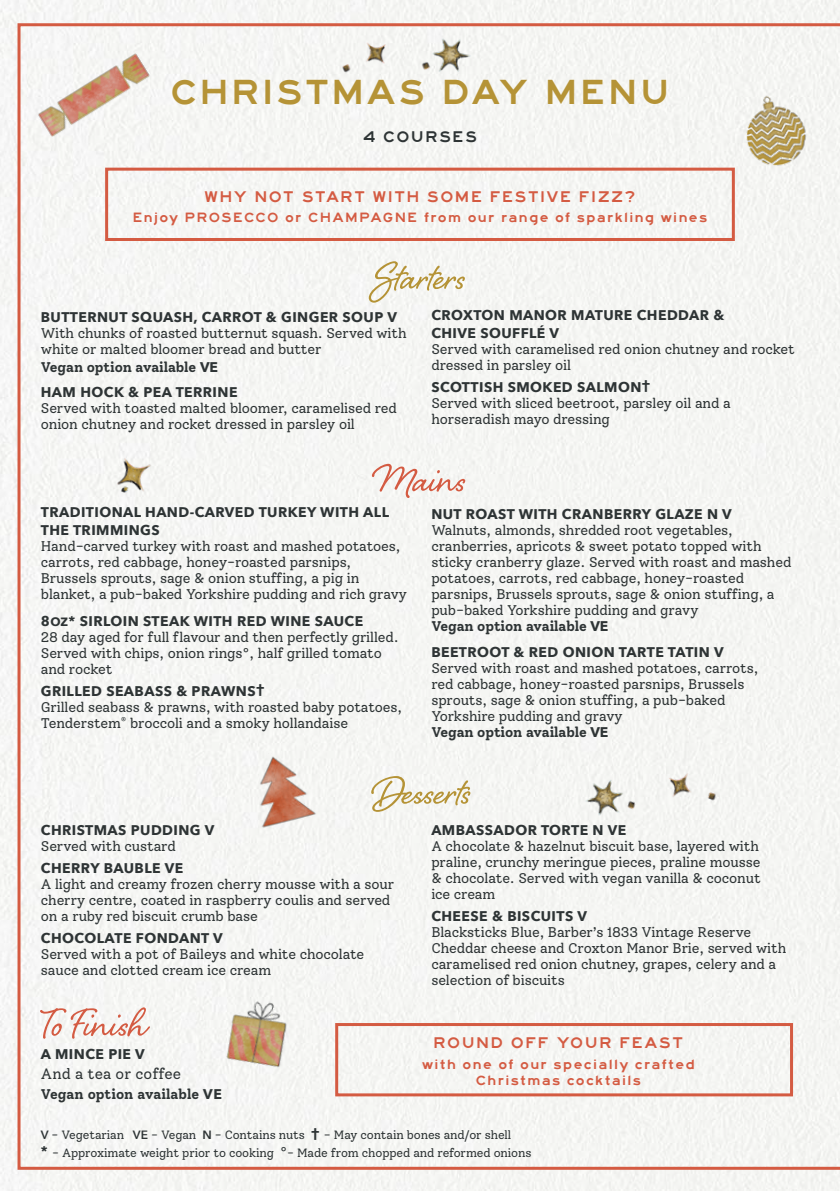
<style>
.page{position:relative;width:840px;height:1191px;background:#fff}
.page>*{position:absolute;margin:0;border:0;box-sizing:border-box;transform-origin:0 0}
.t1{font:50px "Shelby";color:#b59336}
.t2{font:50px "Shelby";color:#d45b42}
.t3{font:36px "Highway Gothic Expanded";letter-spacing:.06em;color:#b59336}
.t4{font:16px "Highway Gothic Expanded";letter-spacing:.085em;color:#d45b42}
.t5{font:16px "Highway Gothic Expanded";letter-spacing:.08em;color:#2e3435}
.t6{font:15px "Solway";letter-spacing:.005em;color:#2e3435}
.t7{font:14px/16px "Solway";letter-spacing:-.01em;color:#2e3435}
.t8{font:700 14px/18px "Avenir Next";letter-spacing:.03em;color:#2e3435}
.t9{font:14px/16px "Highway Gothic Expanded";letter-spacing:.095em;color:#d45b42;text-align:center}
.t10{font:700 14px "Solway";letter-spacing:-.01em;color:#2e3435}
.t11{font:12px/18px "Solway";letter-spacing:-.01em;color:#2e3435}
.s1{font-family:"Avenir Next"}
.s2{font-size:12px}
.s3{font-weight:700}
.s4{font-family:"Avenir Next";font-weight:700}
.s5{font-family:"Avenir Next";font-weight:600}
.s6{font-family:"Avenir Next";font-weight:700;font-size:14px}
.s7{font-size:14px}
</style>
<div class="page">
<div style="left:16px;top:22px;width:823px;height:1149px;background:#f5f5f3"></div>
<img style="left:28px;top:42px;width:134px;height:102px">
<img style="left:208px;top:987px;width:94px;height:91px">
<img style="left:255px;top:753px;width:65px;height:83px">
<img style="left:745px;top:96px;width:69px;height:73px">
<img style="left:318px;top:21px;width:207px;height:73px">
<h2 class="t3" style="left:170px;top:73px;width:500px">CHRISTMAS DAY MENU</h2>
<p class="t5" style="left:362px;top:128px;width:116px">4 COURSES</p>
<p class="t4" style="left:204px;top:188px;width:432px">WHY NOT START WITH SOME FESTIVE FIZZ?</p>
<p class="t9" style="left:133px;top:209px;width:575px">Enjoy PROSECCO or CHAMPAGNE from our range of sparkling wines</p>
<h1 class="t1" style="left:374px;top:242px;width:92px">Starters</h1>
<p class="t8" style="left:431px;top:306px;width:294px">CROXTON MANOR MATURE CHEDDAR &amp;<br>CHIVE SOUFFLÉ V</p>
<p class="t7" style="left:431px;top:341px;width:365px">Served with caramelised red onion chutney and rocket dressed in parsley oil</p>
<p class="t8" style="left:431px;top:378px;width:220px">SCOTTISH SMOKED SALMON†</p>
<p class="t7" style="left:431px;top:395px;width:301px">Served with sliced beetroot, parsley oil and a horseradish mayo dressing</p>
<h1 class="t2" style="left:374px;top:444px;width:92px">Mains</h1>
<p class="t8" style="left:41px;top:308px;width:357px">BUTTERNUT SQUASH, CARROT &amp; GINGER SOUP V</p>
<p class="t7" style="left:41px;top:325px;width:367px">With chunks of roasted butternut squash. Served with white or malted bloomer bread and butter</p>
<p class="t10" style="left:41px;top:358px;width:178px">Vegan option available <span class="s1">VE</span></p>
<p class="t8" style="left:41px;top:383px;width:198px">HAM HOCK &amp; PEA TERRINE</p>
<p class="t7" style="left:41px;top:400px;width:357px">Served with toasted malted bloomer, caramelised red onion chutney and rocket dressed in parsley oil</p>
<p class="t8" style="left:41px;top:503px;width:349px">TRADITIONAL HAND-CARVED TURKEY WITH ALL<br>THE TRIMMINGS</p>
<p class="t7" style="left:41px;top:538px;width:367px">Hand-carved turkey with roast and mashed potatoes, carrots, red cabbage, honey-roasted parsnips, Brussels sprouts, sage &amp; onion stuffing, a pig in blanket, a pub-baked Yorkshire pudding and rich gravy</p>
<p class="t8" style="left:41px;top:611px;width:324px">8<span class="s2">OZ</span>* SIRLOIN STEAK WITH RED WINE SAUCE</p>
<p class="t7" style="left:41px;top:629px;width:359px">28 day aged for full flavour and then perfectly grilled.<br>Served with chips, onion rings°, half grilled tomato and rocket</p>
<p class="t8" style="left:41px;top:681px;width:225px">GRILLED SEABASS &amp; PRAWNS†</p>
<p class="t7" style="left:41px;top:699px;width:362px">Grilled seabass &amp; prawns, with roasted baby potatoes,<br>Tenderstem<sup>®</sup> broccoli and a smoky hollandaise</p>
<p class="t8" style="left:431px;top:505px;width:302px">NUT ROAST WITH CRANBERRY GLAZE N V</p>
<p class="t7" style="left:431px;top:522px;width:361px">Walnuts, almonds, shredded root vegetables, cranberries, apricots &amp; sweet potato topped with sticky cranberry glaze. Served with roast and mashed potatoes, carrots, red cabbage, honey-roasted parsnips, Brussels sprouts, sage &amp; onion stuffing, a pub-baked Yorkshire pudding and gravy<br><span class="s3">Vegan option available</span> <span class="s4">VE</span></p>
<p class="t8" style="left:431px;top:643px;width:293px">BEETROOT &amp; RED ONION TARTE TATIN V</p>
<p class="t7" style="left:431px;top:660px;width:328px">Served with roast and mashed potatoes, carrots, red cabbage, honey-roasted parsnips, Brussels sprouts, sage &amp; onion stuffing, a pub-baked Yorkshire pudding and gravy<br><span class="s3">Vegan option available</span> <span class="s4">VE</span></p>
<h1 class="t1" style="left:373px;top:757px;width:98px">Desserts</h1>
<p class="t8" style="left:41px;top:821px;width:175px">CHRISTMAS PUDDING V</p>
<p class="t7" style="left:41px;top:838px;width:136px">Served with custard</p>
<p class="t8" style="left:41px;top:859px;width:144px">CHERRY BAUBLE VE</p>
<p class="t7" style="left:41px;top:876px;width:354px">A light and creamy frozen cherry mousse with a sour cherry centre, coated in raspberry coulis and served on a ruby red biscuit crumb base</p>
<p class="t8" style="left:41px;top:929px;width:183px">CHOCOLATE FONDANT V</p>
<p class="t7" style="left:41px;top:946px;width:325px">Served with a pot of Baileys and white chocolate sauce and clotted cream ice cream</p>
<p class="t8" style="left:431px;top:821px;width:196px">AMBASSADOR TORTE N VE</p>
<p class="t7" style="left:431px;top:838px;width:331px">A chocolate &amp; hazelnut biscuit base, layered with praline, crunchy meringue pieces, praline mousse &amp; chocolate. Served with vegan vanilla &amp; coconut ice cream</p>
<p class="t8" style="left:431px;top:907px;width:157px">CHEESE &amp; BISCUITS V</p>
<p class="t7" style="left:431px;top:924px;width:356px">Blacksticks Blue, Barber’s 1833 Vintage Reserve Cheddar cheese and Croxton Manor Brie, served with caramelised red onion chutney, grapes, celery and a selection of biscuits</p>
<h1 class="t2" style="left:41px;top:989px;width:107px">To Finish</h1>
<p class="t8" style="left:41px;top:1045px;width:105px">A MINCE PIE V</p>
<p class="t6" style="left:41px;top:1064px;width:142px">And a tea or coffee</p>
<p class="t10" style="left:41px;top:1085px;width:182px">Vegan option available <span class="s1">VE</span></p>
<p class="t11" style="left:41px;top:1126px;width:492px"><span class="s5">V</span> - Vegetarian <span class="s5">VE</span> - Vegan <span class="s5">N</span> - Contains nuts <span class="s6">†</span> - May contain bones and/or shell<br><span class="s6">*</span> - Approximate weight prior to cooking <span class="s7">°</span>- Made from chopped and reformed onions</p>
<p class="t4" style="left:433px;top:1033px;width:251px">ROUND OFF YOUR FEAST</p>
<p class="t9" style="left:422px;top:1056px;width:274px">with one of our specially crafted<br>Christmas cocktails</p>
</div>
